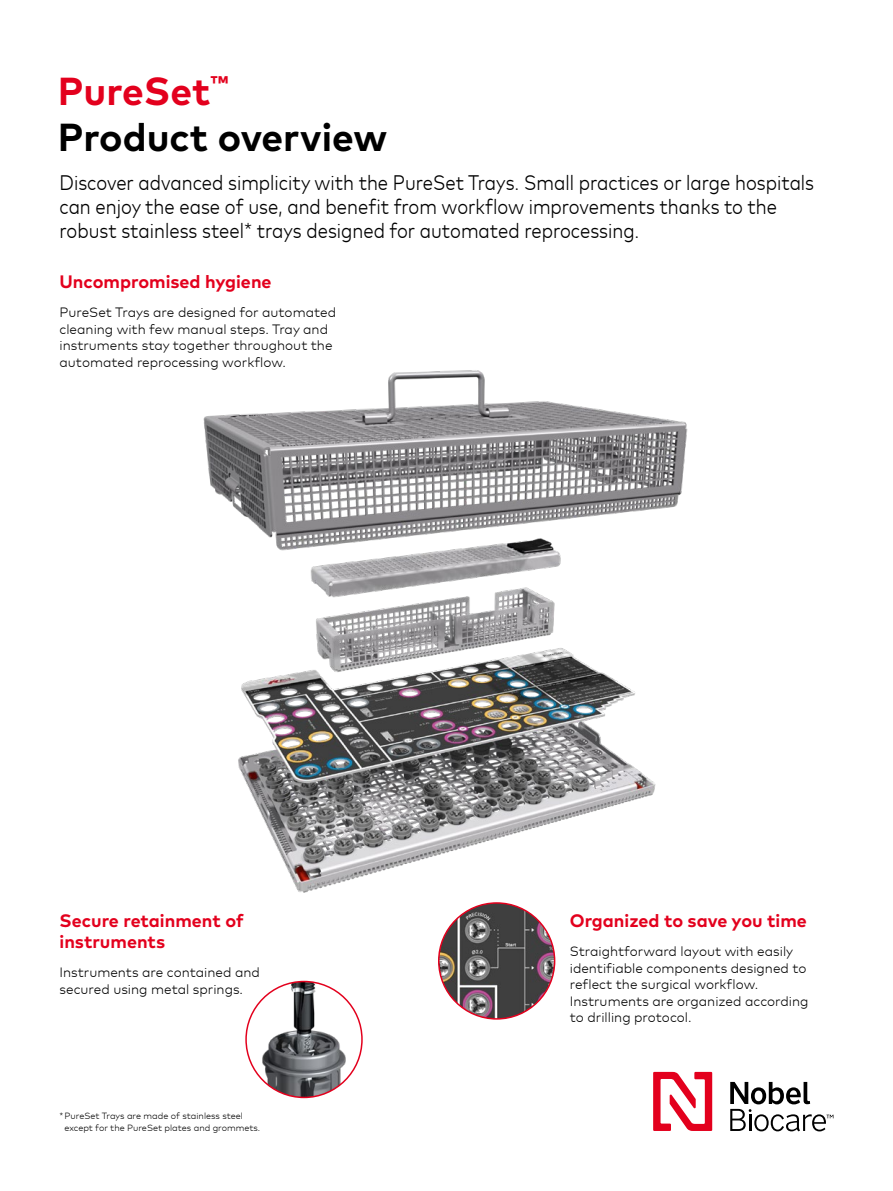
<style>
.page{position:relative;width:893px;height:1191px;background:#fff}
.page>*{position:absolute;margin:0;border:0;box-sizing:border-box;transform-origin:0 0}
.t1{font:700 39px/46px "Mark Pro";color:#000}
.t2{font:300 condensed 21px/24px "Mark Pro";color:#000}
.t3{font:700 18px/21px "Mark Pro";color:#e3001d}
.t4{font:300 13.5px/16.5px "Mark Pro";color:#000}
.t5{font:300 9px/12px "Mark Pro";color:#000}
.s1{color:#e3001d}
</style>
<div class="page">
<img style="left:203px;top:370px;width:485px;height:537px">
<svg style="left:730px;top:1082px;width:103px;height:49px"></svg>
<svg style="left:653px;top:1071px;width:59px;height:60px"></svg>
<img style="left:246px;top:981px;width:116px;height:116px;border-radius:58px">
<div style="left:245px;top:980px;width:118px;height:118px;border:2px solid #e3001d;border-radius:50%"></div>
<img style="left:439px;top:903px;width:116px;height:116px;border-radius:58px">
<div style="left:438px;top:902px;width:117px;height:117px;border:2px solid #e3001d;border-radius:50%"></div>
<h1 class="t1" style="left:58px;top:65px;width:331px"><span class="s1">PureSet</span><sup>™<br></sup>Product overview</h1>
<p class="t2" style="left:60px;top:169px;width:756px">Discover advanced simplicity with the PureSet Trays. Small practices or large hospitals can enjoy the ease of use, and benefit from workflow improvements thanks to the robust stainless steel* trays designed for automated reprocessing.</p>
<h3 class="t3" style="left:60px;top:270px;width:214px">Uncompromised hygiene</h3>
<p class="t4" style="left:60px;top:303px;width:278px">PureSet Trays are designed for automated cleaning with few manual steps. Tray and instruments stay together throughout the automated reprocessing workflow.</p>
<h3 class="t3" style="left:60px;top:908px;width:186px">Secure retainment of instruments</h3>
<p class="t4" style="left:60px;top:963px;width:202px">Instruments are contained and secured using metal springs.</p>
<p class="t5" style="left:65px;top:1109px;width:197px;text-indent:-5px">* PureSet Trays are made of stainless steel except for the PureSet plates and grommets.</p>
<h3 class="t3" style="left:570px;top:908px;width:239px">Organized to save you time</h3>
<p class="t4" style="left:570px;top:942px;width:240px">Straightforward layout with easily identifiable components designed to reflect the surgical workflow.<br>Instruments are organized according to drilling protocol.</p>
</div>
